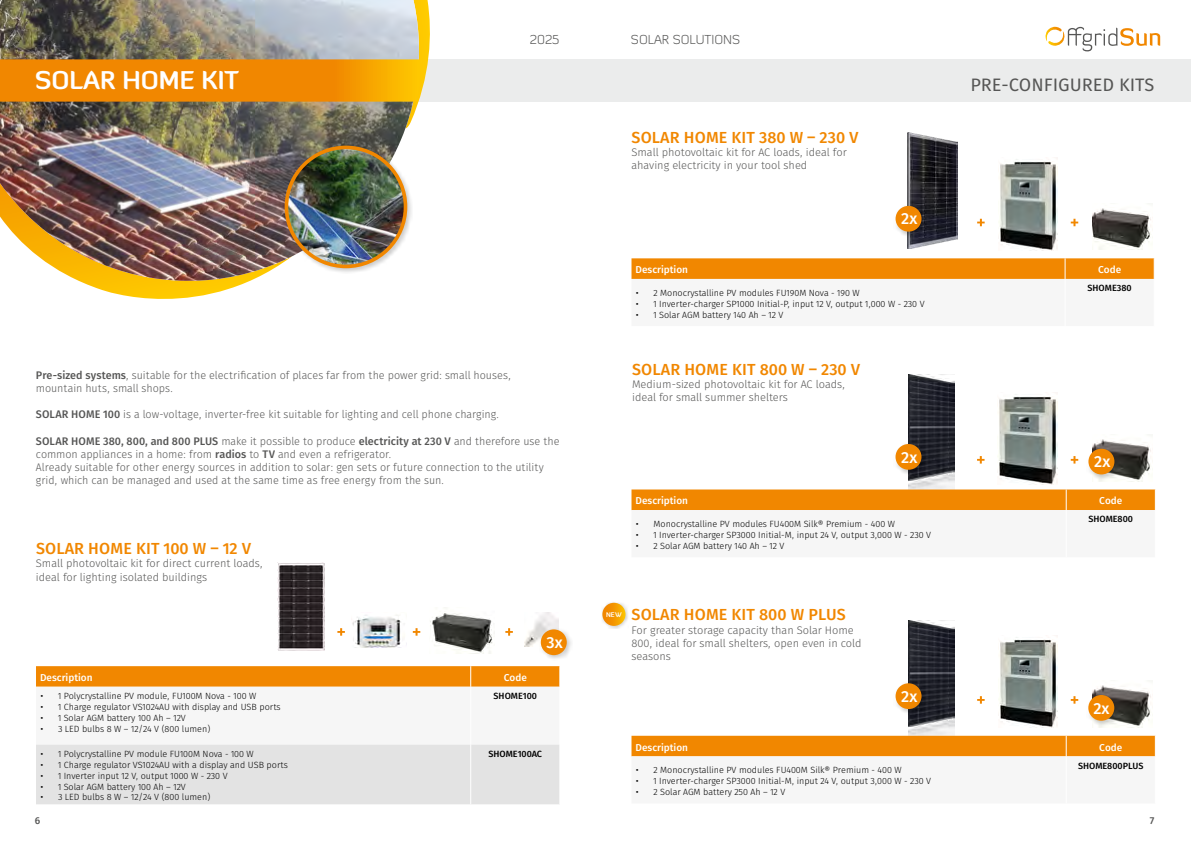
<style>
.page{position:relative;width:1191px;height:842px;background:#fff}
.page>*{position:absolute;margin:0;border:0;box-sizing:border-box;transform-origin:0 0}
.t1{font:700 25px "Diavlo";color:#fff}
.t2{font:18px "Fira Sans OT";color:#565655}
.t3{font:16px "Fira Sans OT Medium";letter-spacing:.01em;color:#f18700}
.t4{font:16px "Fira Sans OT Medium";color:#fff}
.t5{font:300 13px "Diavlo";color:#565655}
.t6{font:11px/13.2px "Fira Sans OT Light";color:#565655}
.t7{font:11px "Fira Sans OT Medium";letter-spacing:.005em;color:#565655}
.t8{font:10px "Fira Sans OT Medium";color:#fff}
.t9{font:10px "Fira Sans OT Medium";color:#565655}
.t10{font:9px "Fira Sans OT Light";color:#000}
.t11{font:9px "Fira Sans OT Medium";color:#000}
.t12{font:700 6.6px "Diavlo";color:#fff}
.s1{font-family:"Fira Sans OT Medium"}
.s2{font-family:"Fira Sans OT Light"}
</style>
<div class="page">
<svg style="left:1045px;top:27px;width:115px;height:24px"></svg>
<img style="left:908px;top:375px;width:46px;height:114px">
<img style="left:908px;top:620px;width:46px;height:116px">
<div style="left:383px;top:59px;width:808px;height:43px;background:#ebecec"></div>
<svg style="left:91px;top:286px;width:146px;height:13px"></svg>
<img style="left:0;top:130px;width:405px;height:156px">
<img style="left:0;top:0;width:430px;height:130px">
<div style="left:283px;top:144px;width:129px;height:129px;background:#000;opacity:.2"></div>
<img style="left:286px;top:147px;width:119px;height:119px;border-radius:60px">
<div style="left:285px;top:146px;width:122px;height:122px;border:4px solid #f18700;border-radius:50%"></div>
<svg style="left:36px;top:666px;width:524px;height:138px"></svg>
<hr style="left:470px;top:687px;width:1px;height:58px;background:#fff">
<hr style="left:559px;top:687px;width:1px;height:58px;background:#fff">
<hr style="left:470px;top:745px;width:1px;height:59px;background:#fff">
<hr style="left:559px;top:745px;width:1px;height:59px;background:#fff">
<svg style="left:337px;top:628px;width:8px;height:8px"></svg>
<img style="left:352px;top:615px;width:55px;height:33px">
<svg style="left:413px;top:628px;width:7px;height:8px"></svg>
<img style="left:430px;top:607px;width:63px;height:46px">
<svg style="left:505px;top:628px;width:8px;height:8px"></svg>
<img style="left:524px;top:613px;width:35px;height:34px">
<div style="left:539px;top:628px;width:33px;height:33px;background:#000;opacity:.2"></div>
<div style="left:541px;top:629px;width:26px;height:26px;background:#f18700;border-radius:50%"></div>
<img style="left:907px;top:132px;width:51px;height:117px">
<svg style="left:631px;top:258px;width:523px;height:21px;background:#f18906"></svg>
<svg style="left:631px;top:489px;width:524px;height:22px;background:#f18f11"></svg>
<hr style="left:1065px;top:510px;width:1px;height:47px;background:#fff">
<hr style="left:1154px;top:510px;width:1px;height:47px;background:#fff">
<img style="left:998px;top:159px;width:59px;height:91px">
<svg style="left:1070px;top:219px;width:8px;height:7px"></svg>
<img style="left:1092px;top:208px;width:59px;height:42px">
<svg style="left:977px;top:219px;width:7px;height:7px"></svg>
<img style="left:997px;top:394px;width:60px;height:91px">
<svg style="left:1070px;top:456px;width:8px;height:8px"></svg>
<img style="left:1092px;top:439px;width:59px;height:42px">
<svg style="left:977px;top:456px;width:7px;height:8px"></svg>
<div style="left:894px;top:204px;width:33px;height:33px;background:#000;opacity:.2"></div>
<div style="left:895px;top:206px;width:26px;height:26px;background:#f18700;border-radius:50%"></div>
<div style="left:894px;top:442px;width:33px;height:33px;background:#000;opacity:.2"></div>
<div style="left:895px;top:444px;width:26px;height:26px;background:#f18700;border-radius:50%"></div>
<div style="left:1086px;top:447px;width:33px;height:33px;background:#000;opacity:.2"></div>
<div style="left:1088px;top:449px;width:26px;height:25px;background:#f18700;border-radius:50%"></div>
<div style="left:631px;top:736px;width:524px;height:21px;background:#f18700"></div>
<hr style="left:1065px;top:756px;width:1px;height:47px;background:#fff">
<hr style="left:1154px;top:756px;width:1px;height:47px;background:#fff">
<img style="left:998px;top:637px;width:59px;height:91px">
<svg style="left:1070px;top:696px;width:8px;height:8px"></svg>
<img style="left:1092px;top:685px;width:59px;height:42px">
<svg style="left:977px;top:696px;width:7px;height:8px"></svg>
<div style="left:894px;top:682px;width:33px;height:33px;background:#000;opacity:.2"></div>
<div style="left:895px;top:683px;width:26px;height:26px;background:#f18700;border-radius:50%"></div>
<div style="left:1086px;top:693px;width:33px;height:33px;background:#000;opacity:.2"></div>
<div style="left:1088px;top:695px;width:26px;height:26px;background:#f18700;border-radius:50%"></div>
<img style="left:278px;top:562px;width:46px;height:88px">
<div style="left:601px;top:602px;width:27px;height:27px;background:#000;opacity:.2"></div>
<svg style="left:602px;top:603px;width:23px;height:23px"></svg>
<h1 class="t1" style="left:35px;top:64px;width:205px">SOLAR HOME KIT</h1>
<h3 class="t5" style="left:530px;top:31px;width:31px">2025</h3>
<p class="t6" style="left:36px;top:369px;width:477px"><span class="s1">Pre-sized systems</span>, suitable for the electrification of places far from the power grid: small houses, mountain huts, small shops.</p>
<p class="t6" style="left:36px;top:409px;width:465px"><span class="s1">SOLAR HOME 100</span> is a low-voltage, inverter-free kit suitable for lighting and cell phone charging.</p>
<p class="t7" style="left:36px;top:433px;width:525px">SOLAR HOME 380, 800, and 800 PLUS <span class="s2">make it possible to produce</span> electricity at 230 V <span class="s2">and therefore use the</span></p>
<p class="t6" style="left:36px;top:448px;width:509px">common appliances in a home: from <span class="s1">radios</span> to <span class="s1">TV</span> and even a refrigerator.<br>Already suitable for other energy sources in addition to solar: gen sets or future connection to the utility grid, which can be managed and used at the same time as free energy from the sun.</p>
<h3 class="t3" style="left:36px;top:537px;width:217px">SOLAR HOME KIT 100 W – 12 V</h3>
<p class="t6" style="left:36px;top:558px;width:228px">Small photovoltaic kit for direct current loads, ideal for lighting isolated buildings</p>
<h3 class="t4" style="left:546px;top:631px;width:18px">3x</h3>
<p class="t8" style="left:40px;top:671px;width:54px">Description</p>
<p class="t8" style="left:504px;top:671px;width:25px">Code</p>
<p class="t10" style="left:40px;top:690px;width:218px">• 1 Polycrystalline PV module, FU100M Nova - 100 W</p>
<p class="t10" style="left:40px;top:700px;width:242px">• 1 Charge regulator VS1024AU with display and USB ports</p>
<p class="t10" style="left:40px;top:711px;width:147px">• 1 Solar AGM battery 100 Ah – 12V</p>
<p class="t10" style="left:40px;top:722px;width:172px">• 3 LED bulbs 8 W – 12/24 V (800 lumen)</p>
<p class="t11" style="left:493px;top:690px;width:45px">SHOME100</p>
<p class="t10" style="left:40px;top:748px;width:215px">• 1 Polycrystalline PV module FU100M Nova - 100 W</p>
<p class="t10" style="left:40px;top:758px;width:249px">• 1 Charge regulator VS1024AU with a display and USB ports</p>
<p class="t10" style="left:40px;top:769px;width:189px">• 1 Inverter input 12 V, output 1000 W - 230 V</p>
<p class="t10" style="left:40px;top:780px;width:147px">• 1 Solar AGM battery 100 Ah – 12V</p>
<p class="t10" style="left:40px;top:791px;width:172px">• 3 LED bulbs 8 W – 12/24 V (800 lumen)</p>
<p class="t11" style="left:488px;top:748px;width:55px">SHOME100AC</p>
<h3 class="t5" style="left:631px;top:32px;width:111px">SOLAR SOLUTIONS</h3>
<h3 class="t3" style="left:631px;top:126px;width:229px">SOLAR HOME KIT 380 W – 230 V</h3>
<p class="t6" style="left:631px;top:147px;width:217px">Small photovoltaic kit for AC loads, ideal for ahaving electricity in your tool shed</p>
<h3 class="t4" style="left:901px;top:208px;width:18px">2x</h3>
<h2 class="t2" style="left:970px;top:72px;width:185px">PRE-CONFIGURED KITS</h2>
<p class="t8" style="left:635px;top:263px;width:54px">Description</p>
<p class="t8" style="left:1098px;top:263px;width:25px">Code</p>
<p class="t10" style="left:635px;top:286px;width:226px">• 2 Monocrystalline PV modules FU190M Nova - 190 W</p>
<p class="t10" style="left:635px;top:297px;width:290px">• 1 Inverter-charger SP1000 Initial-P, input 12 V, output 1,000 W - 230 V</p>
<p class="t10" style="left:635px;top:308px;width:149px">• 1 Solar AGM battery 140 Ah – 12 V</p>
<p class="t11" style="left:1087px;top:282px;width:46px">SHOME380</p>
<h3 class="t3" style="left:632px;top:358px;width:230px">SOLAR HOME KIT 800 W – 230 V</h3>
<p class="t6" style="left:632px;top:378px;width:215px">Medium-sized photovoltaic kit for AC loads, ideal for small summer shelters</p>
<h3 class="t4" style="left:901px;top:446px;width:18px">2x</h3>
<h3 class="t4" style="left:1094px;top:450px;width:18px">2x</h3>
<p class="t8" style="left:635px;top:494px;width:54px">Description</p>
<p class="t8" style="left:1099px;top:494px;width:25px">Code</p>
<p class="t10" style="left:635px;top:518px;width:261px">• Monocrystalline PV modules FU400M Silk® Premium - 400 W</p>
<p class="t10" style="left:635px;top:528px;width:297px">• 1 Inverter-charger SP3000 Initial-M, input 24 V, output 3,000 W - 230 V</p>
<p class="t10" style="left:635px;top:539px;width:150px">• 2 Solar AGM battery 140 Ah – 12 V</p>
<p class="t11" style="left:1088px;top:513px;width:46px">SHOME800</p>
<p class="t12" style="left:606px;top:610px;width:17px">NEW</p>
<h3 class="t3" style="left:631px;top:604px;width:216px">SOLAR HOME KIT 800 W PLUS</h3>
<p class="t6" style="left:631px;top:624px;width:232px">For greater storage capacity than Solar Home<br>800, ideal for small shelters, open even in cold seasons</p>
<h3 class="t4" style="left:901px;top:685px;width:18px">2x</h3>
<h3 class="t4" style="left:1093px;top:697px;width:18px">2x</h3>
<p class="t8" style="left:635px;top:740px;width:54px">Description</p>
<p class="t8" style="left:1099px;top:740px;width:25px">Code</p>
<p class="t10" style="left:635px;top:764px;width:268px">• 2 Monocrystalline PV modules FU400M Silk® Premium - 400 W</p>
<p class="t10" style="left:635px;top:775px;width:297px">• 1 Inverter-charger SP3000 Initial-M, input 24 V, output 3,000 W - 230 V</p>
<p class="t10" style="left:635px;top:785px;width:151px">• 2 Solar AGM battery 250 Ah – 12 V</p>
<p class="t11" style="left:1078px;top:759px;width:67px">SHOME800PLUS</p>
<p class="t9" style="left:35px;top:814px;width:7px">6</p>
<p class="t9" style="left:1149px;top:814px;width:6px">7</p>
</div>
